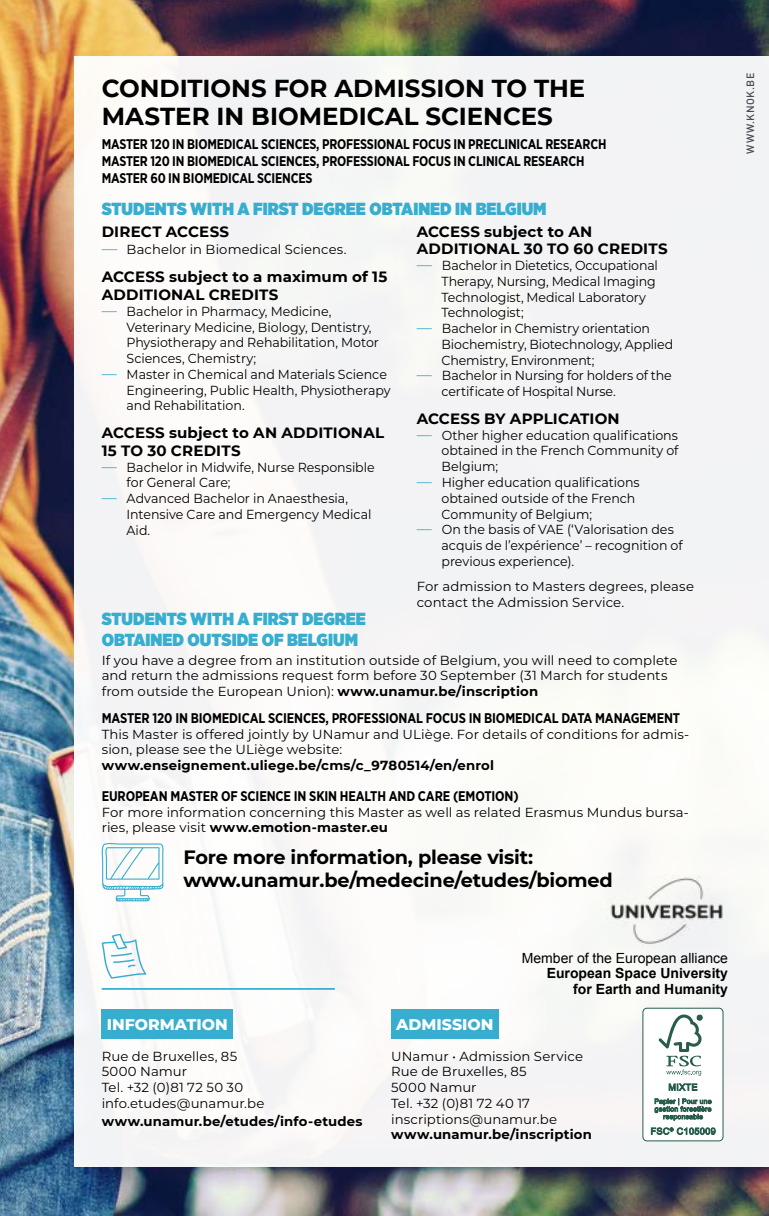
<style>
.page{position:relative;width:769px;height:1216px;background:#fff}
.page>*{position:absolute;margin:0;border:0;box-sizing:border-box;transform-origin:0 0}
.t1{font:700 24.5px/28px "Montserrat";color:#000}
.t2{font:700 19.25px/23.1px "Montserrat";letter-spacing:-.01em;color:#000}
.t3{font:900 17.5px/21px "Gotham Narrow";color:#37aecf}
.t4{font:800 15.75px "Montserrat";color:#fff}
.t5{font:700 14.88px/17.8px "Montserrat";letter-spacing:.015em;color:#000}
.t6{font:700 14px/16.8px "Gotham Narrow";letter-spacing:-.015em;color:#000;scale:.91 1}
.t7{font:700 14px "Gotham Narrow";letter-spacing:-.015em;color:#000;scale:.94 1}
.t8{font:700 14px/15.8px "Arial";color:#000;text-align:right}
.t9{font:14px "Arial";color:#000}
.t10{font:13.12px/15.8px "Montserrat";color:#000;scale:.96 1}
.t11{font:13.12px/15.8px "Montserrat";color:#000}
.t12{font:700 13.12px "Montserrat";letter-spacing:.015em;color:#000}
.t13{font:500 10.5px "DIN Pro";letter-spacing:.045em;color:#494b52}
.s1{font-size:15.75px;color:#37aecf}
.s2{font-weight:700}
</style>
<div class="page">
<img style="left:0;top:0;width:769px;height:1215px">
<div style="left:74px;top:56px;width:695px;height:1110px;background:#f6f6f5"></div>
<div style="left:102px;top:1009px;width:131px;height:29px;background:#37aecf"></div>
<div style="left:391px;top:1009px;width:107px;height:29px;background:#37aecf"></div>
<svg style="left:102px;top:843px;width:61px;height:58px"></svg>
<svg style="left:102px;top:933px;width:44px;height:45px"></svg>
<hr style="left:102px;top:988px;width:233px;height:1px;background:#37aecf">
<img style="left:607px;top:877px;width:116px;height:68px">
<div style="left:643px;top:1008px;width:80px;height:132px;background:#fff;border-radius:4px"></div>
<div style="left:642px;top:1007px;width:81px;height:134px;border:1px solid #285c4d;border-radius:4px"></div>
<svg style="left:658px;top:1014px;width:44px;height:61px"></svg>
<svg style="left:669px;top:1083px;width:28px;height:7px"></svg>
<svg style="left:654px;top:1098px;width:58px;height:22px"></svg>
<svg style="left:651px;top:1127px;width:65px;height:7px"></svg>
<h1 class="t1" style="left:102px;top:73px;width:485px">CONDITIONS FOR ADMISSION TO THE<br>MASTER IN BIOMEDICAL SCIENCES</h1>
<p class="t6" style="left:102px;top:135px;width:556px">MASTER 120 IN BIOMEDICAL SCIENCES, PROFESSIONAL FOCUS IN PRECLINICAL RESEARCH<br>MASTER 120 IN BIOMEDICAL SCIENCES, PROFESSIONAL FOCUS IN CLINICAL RESEARCH<br>MASTER 60 IN BIOMEDICAL SCIENCES</p>
<h3 class="t3" style="left:102px;top:197px;width:446px">STUDENTS WITH A FIRST DEGREE OBTAINED IN BELGIUM</h3>
<p class="t5" style="left:102px;top:221px;width:129px">DIRECT ACCESS</p>
<p class="t11" style="left:102px;top:241px;width:246px"><span class="s1">—</span> Bachelor in Biomedical Sciences.</p>
<p class="t5" style="left:102px;top:267px;width:287px">ACCESS subject to a maximum of 15<br>ADDITIONAL CREDITS</p>
<p class="t10" style="left:126px;top:303px;width:264px;text-indent:-25px"><span class="s1">—</span> Bachelor in Pharmacy, Medicine, Veterinary Medicine, Biology, Dentistry, Physiotherapy and Rehabilitation, Motor Sciences, Chemistry;</p>
<p class="t10" style="left:126px;top:366px;width:277px;text-indent:-25px"><span class="s1">—</span> Master in Chemical and Materials Science<br>Engineering, Public Health, Physiotherapy and Rehabilitation.</p>
<p class="t5" style="left:102px;top:423px;width:284px">ACCESS subject to AN ADDITIONAL<br>15 TO 30 CREDITS</p>
<p class="t10" style="left:126px;top:458px;width:260px;text-indent:-25px"><span class="s1">—</span> Bachelor in Midwife, Nurse Responsible for General Care;</p>
<p class="t10" style="left:126px;top:490px;width:257px;text-indent:-25px"><span class="s1">—</span> Advanced Bachelor in Anaesthesia,<br>Intensive Care and Emergency Medical<br>Aid.</p>
<h3 class="t3" style="left:102px;top:608px;width:266px">STUDENTS WITH A FIRST DEGREE<br>OBTAINED OUTSIDE OF BELGIUM</h3>
<p class="t5" style="left:417px;top:221px;width:252px">ACCESS subject to AN<br>ADDITIONAL 30 TO 60 CREDITS</p>
<p class="t10" style="left:441px;top:257px;width:227px;text-indent:-25px"><span class="s1">—</span> Bachelor in Dietetics, Occupational<br>Therapy, Nursing, Medical Imaging<br>Technologist, Medical Laboratory<br>Technologist;</p>
<p class="t10" style="left:441px;top:320px;width:243px;text-indent:-25px"><span class="s1">—</span> Bachelor in Chemistry orientation<br>Biochemistry, Biotechnology, Applied<br>Chemistry, Environment;</p>
<p class="t10" style="left:441px;top:367px;width:241px;text-indent:-25px"><span class="s1">—</span> Bachelor in Nursing for holders of the certificate of Hospital Nurse.</p>
<p class="t5" style="left:417px;top:409px;width:204px">ACCESS BY APPLICATION</p>
<p class="t10" style="left:441px;top:427px;width:248px;text-align:justify;text-indent:-25px"><span class="s1">—</span> Other higher education qualifications obtained in the French Community of Belgium;</p>
<p class="t10" style="left:441px;top:474px;width:208px;text-indent:-25px"><span class="s1">—</span> Higher education qualifications obtained outside of the French<br>Community of Belgium;</p>
<p class="t10" style="left:441px;top:521px;width:253px;text-indent:-25px"><span class="s1">—</span> On the basis of VAE (‘Valorisation des acquis de l’expérience’ – recognition of previous experience).</p>
<p class="t11" style="left:417px;top:578px;width:279px">For admission to Masters degrees, please contact the Admission Service.</p>
<p class="t11" style="left:102px;top:651px;width:577px">If you have a degree from an institution outside of Belgium, you will need to complete and return the admissions request form before 30 September (31 March for students from outside the European Union): <span class="s2">www.unamur.be/inscription</span></p>
<p class="t7" style="left:102px;top:708px;width:617px">MASTER 120 IN BIOMEDICAL SCIENCES, PROFESSIONAL FOCUS IN BIOMEDICAL DATA MANAGEMENT</p>
<p class="t11" style="left:102px;top:725px;width:589px">This Master is offered jointly by UNamur and ULiège. For details of conditions for admis&shy;sion, please see the ULiège website:</p>
<p class="t12" style="left:102px;top:756px;width:394px">www.enseignement.uliege.be/cms/c_9780514/en/enrol</p>
<p class="t7" style="left:102px;top:787px;width:445px">EUROPEAN MASTER OF SCIENCE IN SKIN HEALTH AND CARE (EMOTION)</p>
<p class="t11" style="left:102px;top:803px;width:589px">For more information concerning this Master as well as related Erasmus Mundus bursa&shy;ries, please visit <span class="s2">www.emotion-master.eu</span></p>
<h2 class="t2" style="left:184px;top:844px;width:431px">Fore more information, please visit: www.unamur.be/medecine/etudes/biomed</h2>
<p class="t13" style="left:742px;top:153px;width:82px;rotate:-90deg">WWW.KNOK.BE</p>
<p class="t4" style="left:107px;top:1012px;width:123px">INFORMATION</p>
<p class="t11" style="left:102px;top:1047px;width:164px">Rue de Bruxelles, 85<br>5000 Namur<br>Tel. +32 (0)81 72 50 30 info.etudes@unamur.be</p>
<p class="t12" style="left:102px;top:1111px;width:262px">www.unamur.be/etudes/info-etudes</p>
<p class="t9" style="left:522px;top:948px;width:208px">Member of the European alliance</p>
<p class="t8" style="left:547px;top:966px;width:183px">European Space University for Earth and Humanity</p>
<p class="t4" style="left:396px;top:1012px;width:99px">ADMISSION</p>
<p class="t11" style="left:391px;top:1047px;width:193px">UNamur • Admission Service<br>Rue de Bruxelles, 85<br>5000 Namur<br>Tel. +32 (0)81 72 40 17 inscriptions@unamur.be</p>
<p class="t12" style="left:391px;top:1125px;width:202px">www.unamur.be/inscription</p>
</div>
